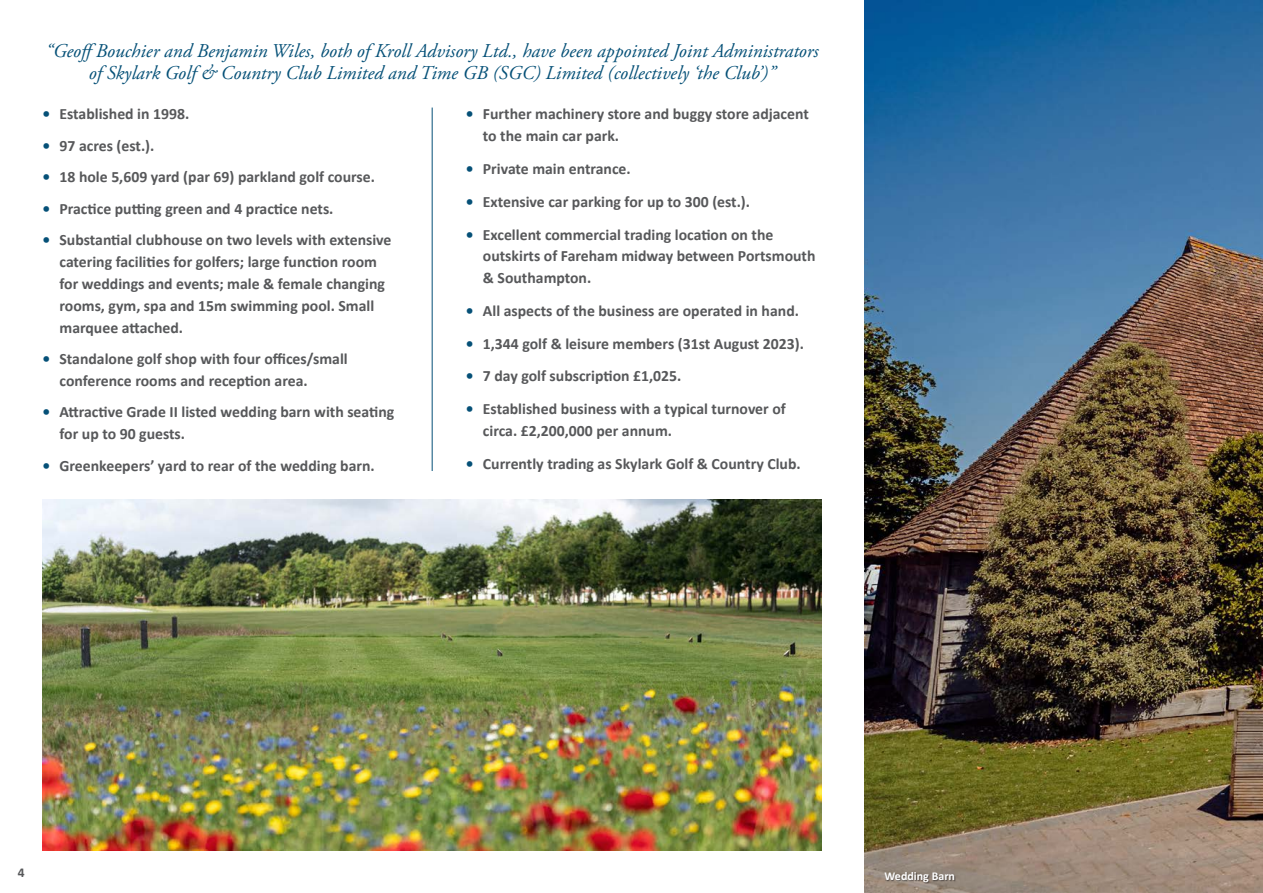
<style>
.page{position:relative;width:1263px;height:893px;background:#fff}
.page>*{position:absolute;margin:0;border:0;box-sizing:border-box;transform-origin:0 0}
.Heading{font:italic 19.5px/22.5px "Adobe Garamond Pro";color:#055077;text-align:center}
.Body_Text{font:700 15.75px/21.8px "Calibri";color:#57585a}
.t1{font:700 13.5px "Calibri";color:#57585a}
.Body_Text-2{font:700 12px "Calibri";color:#fff}
.s1{color:#055077}
</style>
<div class="page">
<hr style="left:432px;top:108px;width:1px;height:363px;background:#055077">
<img style="left:864px;top:0;width:399px;height:893px">
<img style="left:43px;top:499px;width:779px;height:351px">
<div style="left:884px;top:872px;width:72px;height:12px;background:#231f20;opacity:.55"></div>
<p class="Heading" style="left:46px;top:40px;width:774px">“GeoffBouchier and Benjamin Wiles, both of Kroll Advisory Ltd., have been appointed Joint Administrators of Skylark Golf &amp; Country Club Limited and Time GB (SGC) Limited (collectively ‘the Club’)”</p>
<p class="Body_Text" style="left:483px;top:103px;width:327px;text-indent:-17px"><span class="s1">•</span> Further machinery store and buggy store adjacent to the main car park.</p>
<p class="Body_Text" style="left:466px;top:157px;width:166px"><span class="s1">•</span> Private main entrance.</p>
<p class="Body_Text" style="left:466px;top:190px;width:286px"><span class="s1">•</span> Extensive car parking for up to 300 (est.).</p>
<p class="Body_Text" style="left:483px;top:223px;width:334px;text-indent:-17px"><span class="s1">•</span> Excellent commercial trading location on the outskirts of Fareham midway between Portsmouth &amp; Southampton.</p>
<p class="Body_Text" style="left:466px;top:299px;width:335px"><span class="s1">•</span> All aspects of the business are operated in hand.</p>
<p class="Body_Text" style="left:466px;top:332px;width:340px"><span class="s1">•</span> 1,344 golf &amp; leisure members (31st August 2023).</p>
<p class="Body_Text" style="left:466px;top:365px;width:217px"><span class="s1">•</span> 7 day golf subscription £1,025.</p>
<p class="Body_Text" style="left:483px;top:398px;width:304px;text-indent:-17px"><span class="s1">•</span> Established business with a typical turnover of circa. £2,200,000 per annum.</p>
<p class="Body_Text" style="left:466px;top:452px;width:336px"><span class="s1">•</span> Currently trading as Skylark Golf &amp; Country Club.</p>
<p class="Body_Text" style="left:43px;top:103px;width:148px"><span class="s1">•</span> Established in 1998.</p>
<p class="Body_Text" style="left:43px;top:134px;width:113px"><span class="s1">•</span> 97 acres (est.).</p>
<p class="Body_Text" style="left:43px;top:166px;width:334px"><span class="s1">•</span> 18 hole 5,609 yard (par 69) parkland golf course.</p>
<p class="Body_Text" style="left:43px;top:197px;width:292px"><span class="s1">•</span> Practice putting green and 4 practice nets.</p>
<p class="Body_Text" style="left:60px;top:229px;width:333px;text-indent:-17px"><span class="s1">•</span> Substantial clubhouse on two levels with extensive catering facilities for golfers; large function room for weddings and events; male &amp; female changing rooms, gym, spa and 15m swimming pool. Small marquee attached.</p>
<p class="Body_Text" style="left:60px;top:347px;width:290px;text-indent:-17px"><span class="s1">•</span> Standalone golf shop with four offices/small conference rooms and reception area.</p>
<p class="Body_Text" style="left:60px;top:401px;width:336px;text-indent:-17px"><span class="s1">•</span> Attractive Grade II listed wedding barn with seating for up to 90 guests.</p>
<p class="Body_Text" style="left:43px;top:454px;width:334px"><span class="s1">•</span> Greenkeepers’ yard to rear of the wedding barn.</p>
<p class="t1" style="left:18px;top:863px;width:8px">4</p>
<p class="Body_Text-2" style="left:884px;top:868px;width:72px">Wedding Barn</p>
</div>
